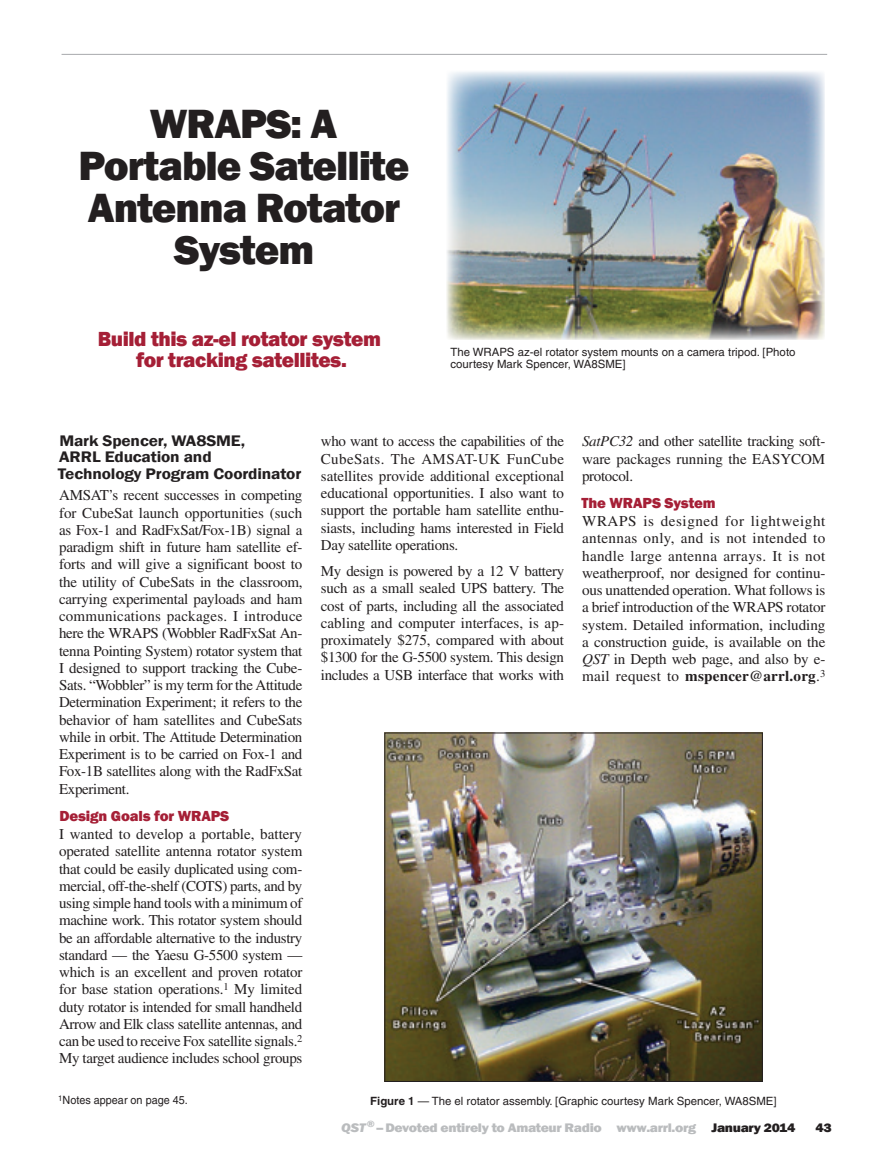
<style>
.page{position:relative;width:885px;height:1161px;background:#fff}
.page>*{position:absolute;margin:0;border:0;box-sizing:border-box;transform-origin:0 0}
.t1{font:800 42px/42px "Franklin Gothic";letter-spacing:-.025em;color:#231f20;text-align:center}
.Deck{font:800 21px/21px "Franklin Gothic";letter-spacing:-.02em;color:#a51f36;text-align:center}
.Byline{font:600 15.75px/16.5px "Franklin Gothic";letter-spacing:-.01em;color:#231f20;scale:1.1 1}
.Body_Text{font:15px/17.2px "Times";letter-spacing:-.02em;color:#231f20;text-align:justify}
.Subhead_1{font:800 15px "Franklin Gothic";letter-spacing:-.01em;color:#a51f36}
.t2{font:800 12.75px "Franklin Gothic";letter-spacing:-.025em;color:#babcbe;scale:1.1 1}
.t3{font:800 12.75px "Franklin Gothic";color:#231f20;scale:1.1 1}
.Notes{font:11.4px/12px "Helvetica";color:#231f20}
.Notes-2{font:11.4px "Helvetica";color:#231f20;scale:.95 1}
.s1{font-style:italic}
.s2{font-weight:700}
.s3{color:#231f20}
</style>
<div class="page">
<hr style="left:62px;top:54px;width:764px;height:1px;background:#a7a9ac">
<img style="left:446px;top:71px;width:378px;height:269px">
<img style="left:386px;top:735px;width:374px;height:345px">
<div style="left:384px;top:733px;width:378px;height:349px;border:1px solid #231f20"></div>
<p class="t1" style="left:78px;top:103px;width:332px">WRAPS: A<br>Portable Satellite<br>Antenna Rotator<br>System</p>
<p class="Deck" style="left:98px;top:329px;width:284px">Build this az-el rotator system for tracking satellites.</p>
<p class="Notes" style="left:450px;top:346px;width:346px">The WRAPS az-el rotator system mounts on a camera tripod. [Photo courtesy Mark Spencer, WA8SME]</p>
<p class="Byline" style="left:58px;top:432px;width:223px">Mark Spencer, WA8SME,<br>ARRL Education and<br>Technology Program Coordinator</p>
<p class="Body_Text" style="left:59px;top:487px;width:245px">AMSAT’s recent successes in competing for CubeSat launch opportunities (such as Fox-1 and RadFxSat/Fox-1B) signal a paradigm shift in future ham satellite ef&shy;forts and will give a significant boost to the utility of CubeSats in the classroom, carrying experimental payloads and ham communications packages. I introduce here the WRAPS (Wobbler RadFxSat An&shy;tenna Pointing System) rotator system that I designed to support tracking the Cube-Sats. “Wobbler” is my term for the Attitude Determination Experiment; it refers to the behavior of ham satellites and CubeSats while in orbit. The Attitude Determination Experiment is to be carried on Fox-1 and Fox-1B satellites along with the RadFxSat Experiment.</p>
<p class="Subhead_1" style="left:59px;top:806px;width:171px">Design Goals for WRAPS</p>
<p class="Body_Text" style="left:59px;top:825px;width:245px">I wanted to develop a portable, battery operated satellite antenna rotator system that could be easily duplicated using com&shy;mercial, off-the-shelf (COTS) parts, and by using simple hand tools with a minimum of machine work. This rotator system should be an affordable alternative to the industry standard — the Yaesu G-5500 system — which is an excellent and proven rotator for base station operations.<sup>1</sup> My limited duty rotator is intended for small handheld Arrow and Elk class satellite antennas, and can be used to receive Fox satellite signals.<sup>2<br></sup>My target audience includes school groups</p>
<p class="Body_Text" style="left:321px;top:433px;width:245px">who want to access the capabilities of the CubeSats. The AMSAT-UK FunCube satellites provide additional exceptional educational opportunities. I also want to support the portable ham satellite enthu&shy;siasts, including hams interested in Field Day satellite operations.</p>
<p class="Body_Text" style="left:321px;top:562px;width:245px">My design is powered by a 12 V battery such as a small sealed UPS battery. The cost of parts, including all the associated cabling and computer interfaces, is ap&shy;proximately $275, compared with about $1300 for the G-5500 system. This design includes a USB interface that works with</p>
<p class="Body_Text" style="left:582px;top:433px;width:245px"><span class="s1">SatPC32</span> and other satellite tracking soft&shy;ware packages running the EASYCOM protocol.</p>
<p class="Subhead_1" style="left:581px;top:493px;width:135px">The WRAPS System</p>
<p class="Body_Text" style="left:582px;top:513px;width:245px">WRAPS is designed for lightweight antennas only, and is not intended to handle large antenna arrays. It is not weatherproof, nor designed for continu&shy;ous unattended operation. What follows is a brief introduction of the WRAPS rotator system. Detailed information, including a construction guide, is available on the <span class="s1">QST</span> in Depth web page, and also by e&shy;mail request to <span class="s2">mspencer@arrl.org</span>.<sup>3</sup></p>
<p class="Notes-2" style="left:58px;top:1094px;width:138px"><sup>1</sup>Notes appear on page 45.</p>
<p class="Notes" style="left:370px;top:1095px;width:408px"><span class="s2">Figure 1</span> — The el rotator assembly. [Graphic courtesy Mark Spencer, WA8SME]</p>
<p class="t2" style="left:341px;top:1120px;width:414px"><span class="s1">QST</span><sup>®</sup>– Devoted entirely to Amateur Radio www.arrl.org <span class="s3">January 2014</span></p>
<p class="t3" style="left:815px;top:1120px;width:16px">43</p>
</div>
